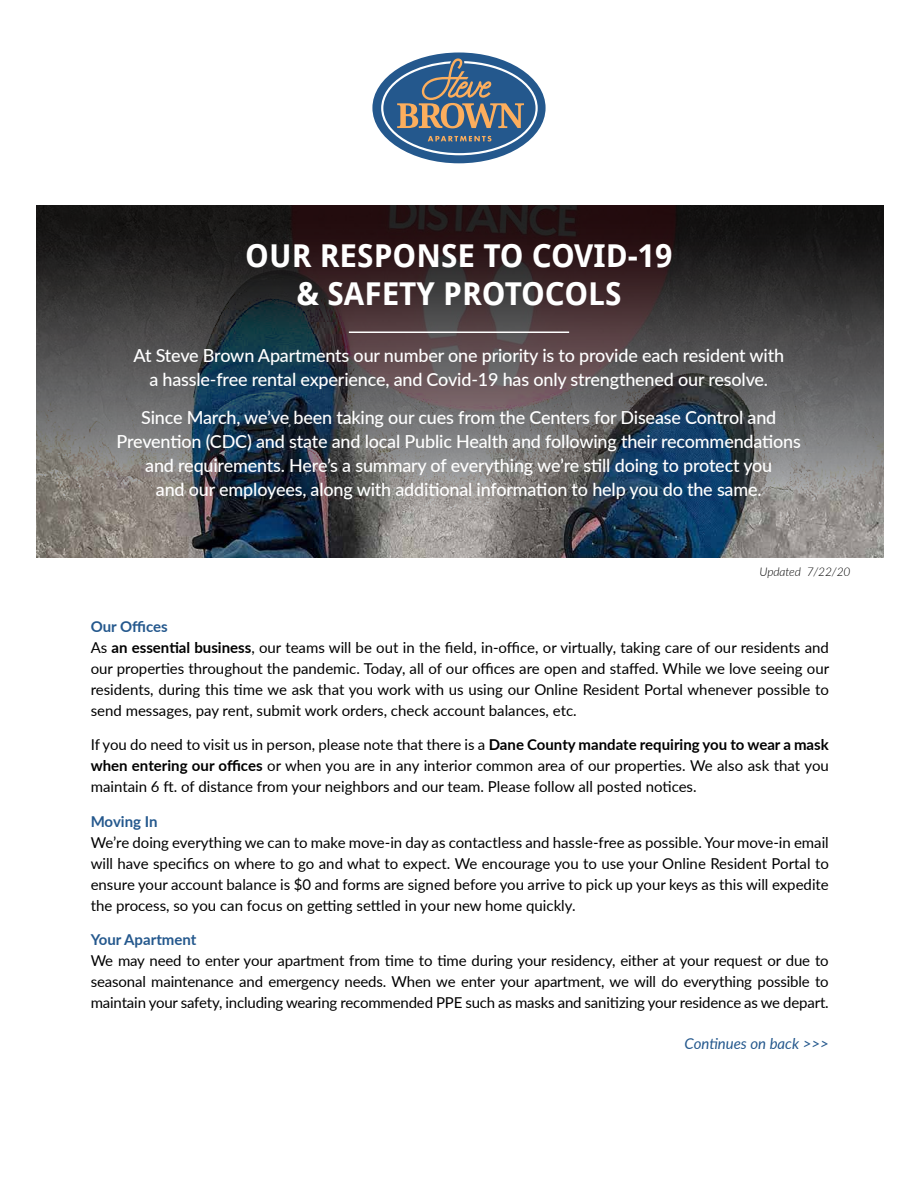
<style>
.page{position:relative;width:918px;height:1188px;background:#fff}
.page>*{position:absolute;margin:0;border:0;box-sizing:border-box;transform-origin:0 0}
.t1{font:700 31.5px/37.8px "Droid Sans";color:#fff;text-align:center}
.t2{font:500 18px/24px "Lato";letter-spacing:-.01em;color:#fff;text-align:center}
.t3{font:15px/21px "Lato";color:#000;text-align:justify}
.t4{font:700 15px "Lato";color:#24588d}
.t5{font:italic 15px "Lato";color:#24588d}
.t6{font:italic 300 12px "Lato";letter-spacing:-.01em;color:#000}
.s1{font-weight:700;color:#24588d}
.s2{font-weight:700}
</style>
<div class="page">
<svg style="left:37px;top:205px;width:846px;height:353px;background:#48494d"></svg>
<div style="left:372px;top:53px;width:174px;height:110px;background:#24588d;border-radius:50%"></div>
<svg style="left:381px;top:58px;width:157px;height:97px"></svg>
<hr style="left:349px;top:332px;width:220px;height:1px;background:#fff">
<h1 class="t1" style="left:245px;top:236px;width:429px">OUR RESPONSE TO COVID-19 &amp; SAFETY PROTOCOLS</h1>
<p class="t2" style="left:134px;top:343px;width:652px">At Steve Brown Apartments our number one priority is to provide each resident with a hassle-free rental experience, and Covid-19 has only strengthened our resolve.</p>
<p class="t2" style="left:117px;top:405px;width:686px">Since March, we’ve been taking our cues from the Centers for Disease Control and Prevention (CDC) and state and local Public Health and following their recommendations and requirements. Here’s a summary of everything we’re still doing to protect you<br>and our employees, along with additional information to help you do the same.</p>
<p class="t6" style="left:760px;top:563px;width:92px">Updated 7/22/20</p>
<p class="t3" style="left:91px;top:615px;width:740px;text-align:left"><span class="s1">Our Offices<br></span>As <span class="s2">an essential business</span>, our teams will be out in the field, in-office, or virtually, taking care of our residents and our properties throughout the pandemic. Today, all of our offices are open and staffed. While we love seeing our residents, during this time we ask that you work with us using our Online Resident Portal whenever possible to send messages, pay rent, submit work orders, check account balances, etc.</p>
<p class="t3" style="left:91px;top:733px;width:740px">If you do need to visit us in person, please note that there is a <span class="s2">Dane County mandate requiring you to wear a mask when entering our offices</span> or when you are in any interior common area of our properties. We also ask that you maintain 6 ft. of distance from your neighbors and our team. Please follow all posted notices.</p>
<p class="t4" style="left:91px;top:810px;width:68px">Moving In</p>
<p class="t3" style="left:91px;top:831px;width:740px">We’re doing everything we can to make move-in day as contactless and hassle-free as possible. Your move-in email will have specifics on where to go and what to expect. We encourage you to use your Online Resident Portal to ensure your account balance is $0 and forms are signed before you arrive to pick up your keys as this will expedite the process, so you can focus on getting settled in your new home quickly.</p>
<p class="t4" style="left:91px;top:929px;width:107px">Your Apartment</p>
<p class="t3" style="left:91px;top:949px;width:740px">We may need to enter your apartment from time to time during your residency, either at your request or due to seasonal maintenance and emergency needs. When we enter your apartment, we will do everything possible to maintain your safety, including wearing recommended PPE such as masks and sanitizing your residence as we depart.</p>
<p class="t5" style="left:685px;top:1033px;width:146px">Continues on back &gt;&gt;&gt;</p>
</div>
